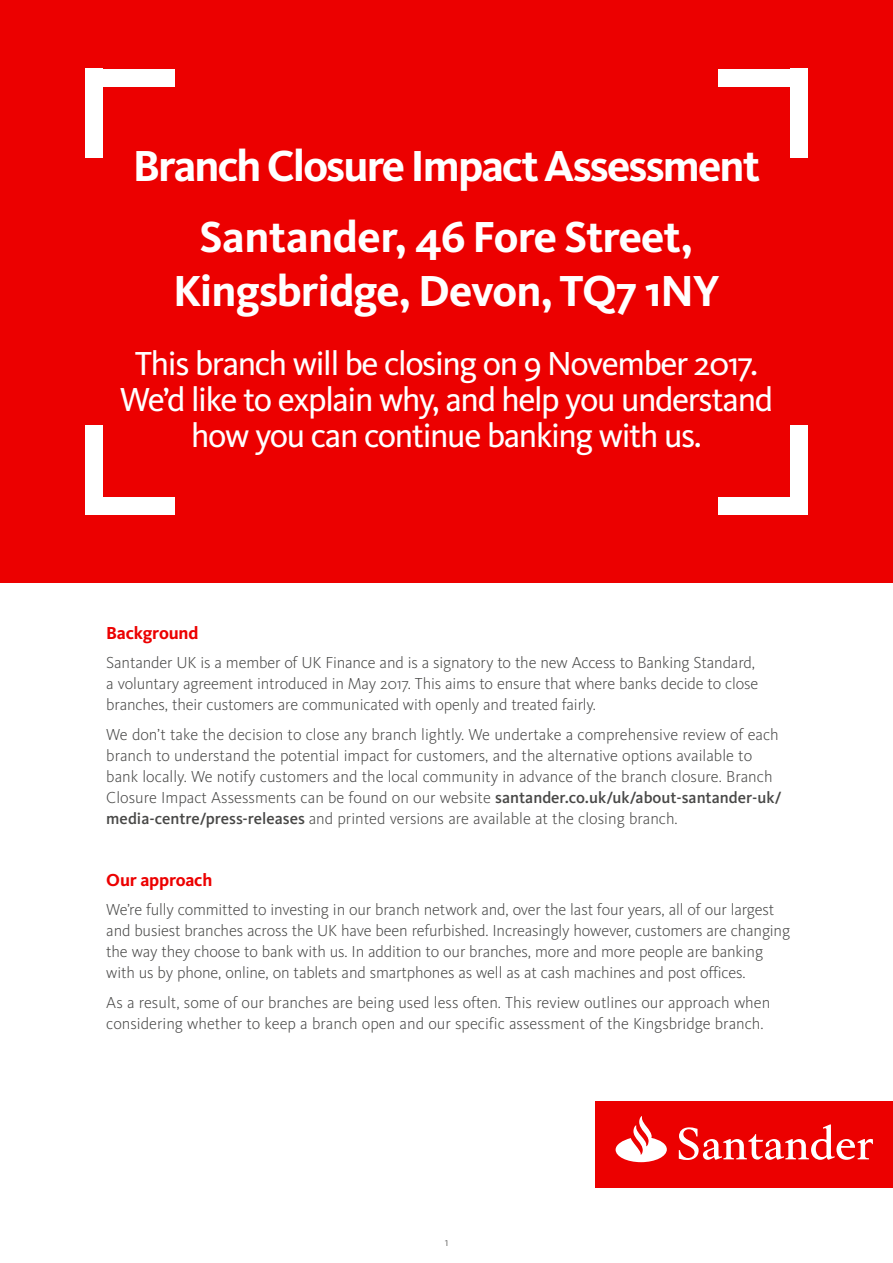
<style>
.page{position:relative;width:893px;height:1263px;background:#fff}
.page>*{position:absolute;margin:0;border:0;box-sizing:border-box;transform-origin:0 0}
.t1{font:700 45px/70.9px "Kievit OT";letter-spacing:-.03em;color:#fff;text-align:center}
.t2{font:34.5px/36px "Kievit OT";letter-spacing:-.04em;color:#fff;text-align:center}
.t3{font:700 18px "Kievit OT";letter-spacing:-.01em;color:#ec0000}
.t4{font:300 16.5px/21px "Kievit OT";letter-spacing:-.01em;color:#484847}
.t5{font:300 12px "Kievit OT";color:#484847}
.s1{font-weight:500}
</style>
<div class="page">
<div style="left:0;top:0;width:893px;height:583px;background:#ec0000"></div>
<div style="left:85px;top:69px;width:89px;height:17px;background:#fff"></div>
<div style="left:85px;top:69px;width:18px;height:89px;background:#fff"></div>
<div style="left:719px;top:69px;width:89px;height:17px;background:#fff"></div>
<div style="left:790px;top:69px;width:18px;height:89px;background:#fff"></div>
<div style="left:85px;top:497px;width:89px;height:17px;background:#fff"></div>
<div style="left:85px;top:425px;width:18px;height:89px;background:#fff"></div>
<div style="left:719px;top:497px;width:89px;height:17px;background:#fff"></div>
<div style="left:790px;top:425px;width:18px;height:89px;background:#fff"></div>
<div style="left:595px;top:1101px;width:298px;height:87px;background:#ec0000"></div>
<svg style="left:616px;top:1116px;width:51px;height:46px"></svg>
<svg style="left:679px;top:1124px;width:194px;height:36px"></svg>
<h1 class="t1" style="left:133px;top:130px;width:629px">Branch Closure Impact Assessment<br>Santander, 46 Fore Street,</h1>
<h1 class="t1" style="left:173px;top:255px;width:548px">Kingsbridge, Devon, TQ7 1NY</h1>
<h2 class="t2" style="left:120px;top:346px;width:655px">This branch will be closing on 9 November 2017.<br>We’d like to explain why, and help you understand how you can continue banking with us.</h2>
<p class="t3" style="left:106px;top:622px;width:94px">Background</p>
<p class="t4" style="left:106px;top:653px;width:653px">Santander UK is a member of UK Finance and is a signatory to the new Access to Banking Standard, a voluntary agreement introduced in May 2017. This aims to ensure that where banks decide to close branches, their customers are communicated with openly and treated fairly.</p>
<p class="t4" style="left:106px;top:724px;width:677px">We don’t take the decision to close any branch lightly. We undertake a comprehensive review of each branch to understand the potential impact for customers, and the alternative options available to bank locally. We notify customers and the local community in advance of the branch closure. Branch Closure Impact Assessments can be found on our website <span class="s1">santander.co.uk/uk/about-santander-uk/ media-centre/press-releases</span> and printed versions are available at the closing branch.</p>
<p class="t3" style="left:106px;top:869px;width:108px">Our approach</p>
<p class="t4" style="left:106px;top:900px;width:685px">We’re fully committed to investing in our branch network and, over the last four years, all of our largest and busiest branches across the UK have been refurbished. Increasingly however, customers are changing the way they choose to bank with us. In addition to our branches, more and more people are banking with us by phone, online, on tablets and smartphones as well as at cash machines and post offices.</p>
<p class="t4" style="left:106px;top:992px;width:665px">As a result, some of our branches are being used less often. This review outlines our approach when considering whether to keep a branch open and our specific assessment of the Kingsbridge branch.</p>
<p class="t5" style="left:445px;top:1235px;width:5px">1</p>
</div>
